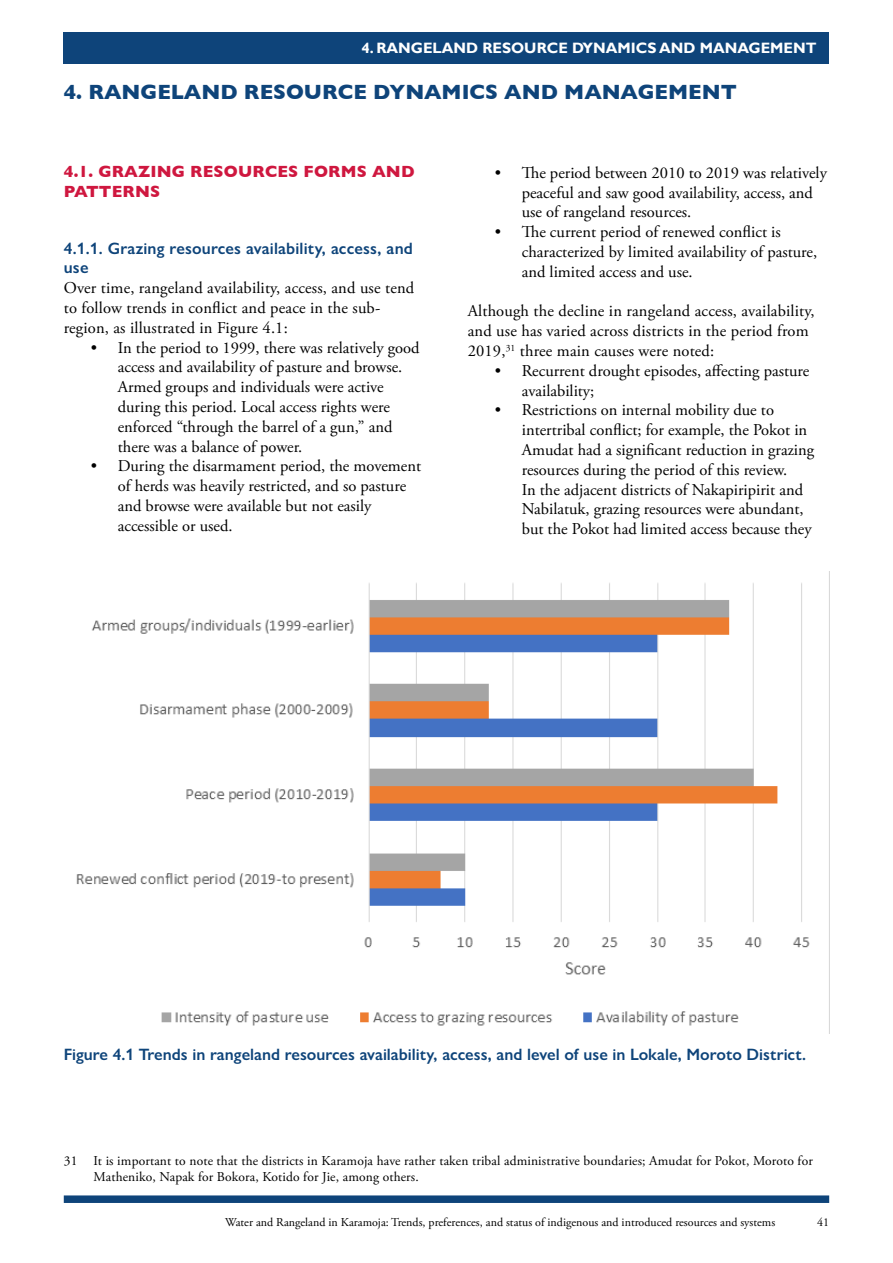
<style>
.page{position:relative;width:893px;height:1263px;background:#fff}
.page>*{position:absolute;margin:0;border:0;box-sizing:border-box;transform-origin:0 0}
.t1{font:700 21px "Gill Sans";color:#0e447a}
.t2{font:16.5px/19.8px "Adobe Garamond Pro";color:#000}
.t3{font:600 16.5px/19.8px "Gill Sans Nova";color:#0e447a}
.t4{font:700 16.5px/19.8px "Gill Sans";letter-spacing:.01em;color:#cf173f}
.t5{font:700 15px "Gill Sans";color:#fff}
.t6{font:13.5px/16.2px "Adobe Garamond Pro";letter-spacing:.01em;color:#000}
.t7{font:12px "Adobe Garamond Pro";color:#000}
</style>
<div class="page">
<div style="left:64px;top:32px;width:765px;height:32px;background:#0e447a"></div>
<div style="left:64px;top:1195px;width:765px;height:8px;background:#0e447a"></div>
<img style="left:76px;top:583px;width:734px;height:443px">
<p class="t5" style="left:361px;top:39px;width:457px">4. RANGELAND RESOURCE DYNAMICS AND MANAGEMENT</p>
<p class="t1" style="left:64px;top:80px;width:675px">4. RANGELAND RESOURCE DYNAMICS AND MANAGEMENT</p>
<p class="t4" style="left:64px;top:162px;width:352px">4.1. GRAZING RESOURCES FORMS AND<br>PATTERNS</p>
<p class="t3" style="left:64px;top:238px;width:351px">4.1.1. Grazing resources availability, access, and use</p>
<p class="t2" style="left:64px;top:279px;width:352px">Over time, rangeland availability, access, and use tend to follow trends in conflict and peace in the sub&shy;region, as illustrated in Figure 4.1:</p>
<p class="t2" style="left:118px;top:338px;width:303px;text-indent:-27px">• In the period to 1999, there was relatively good access and availability of pasture and browse.<br>Armed groups and individuals were active during this period. Local access rights were enforced “through the barrel of a gun,” and there was a balance of power.</p>
<p class="t2" style="left:118px;top:457px;width:305px;text-indent:-27px">• During the disarmament period, the movement of herds was heavily restricted, and so pasture and browse were available but not easily accessible or used.</p>
<p class="t2" style="left:522px;top:163px;width:307px;text-indent:-27px">• The period between 2010 to 2019 was relatively peaceful and saw good availability, access, and use of rangeland resources.</p>
<p class="t2" style="left:522px;top:223px;width:297px;text-indent:-27px">• The current period of renewed conflict is characterized by limited availability of pasture, and limited access and use.</p>
<p class="t2" style="left:468px;top:302px;width:348px">Although the decline in rangeland access, availability, and use has varied across districts in the period from<br>2019,<sup>31</sup> three main causes were noted:</p>
<p class="t2" style="left:522px;top:361px;width:289px;text-indent:-27px">• Recurrent drought episodes, affecting pasture availability;</p>
<p class="t2" style="left:522px;top:401px;width:294px;text-indent:-27px">• Restrictions on internal mobility due to intertribal conflict; for example, the Pokot in Amudat had a significant reduction in grazing resources during the period of this review.<br>In the adjacent districts of Nakapiripirit and Nabilatuk, grazing resources were abundant, but the Pokot had limited access because they</p>
<p class="t3" style="left:64px;top:1044px;width:744px">Figure 4.1 Trends in rangeland resources availability, access, and level of use in Lokale, Moroto District.</p>
<p class="t6" style="left:94px;top:1153px;width:721px;text-indent:-30px">31 It is important to note that the districts in Karamoja have rather taken tribal administrative boundaries; Amudat for Pokot, Moroto for<br>Matheniko, Napak for Bokora, Kotido for Jie, among others.</p>
<p class="t7" style="left:225px;top:1215px;width:551px">Water and Rangeland in Karamoja: Trends, preferences, and status of indigenous and introduced resources and systems</p>
<p class="t7" style="left:817px;top:1215px;width:13px">41</p>
</div>
